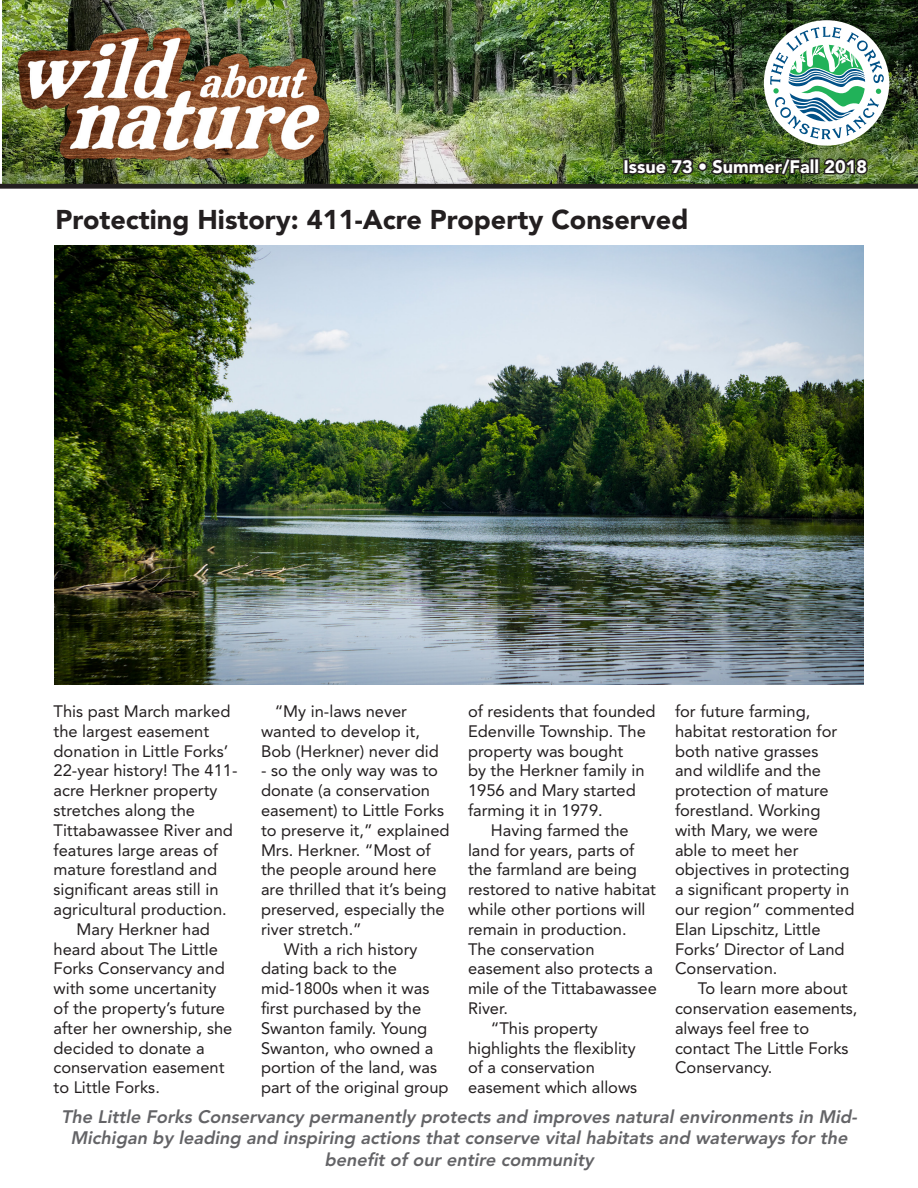
<style>
.page{position:relative;width:918px;height:1188px;background:#fff}
.page>*{position:absolute;margin:0;border:0;box-sizing:border-box;transform-origin:0 0}
.t1{font:900 27px "Avenir LT Std";color:#231f20}
.t2{font:italic 800 18px/21.6px "Avenir LT Std";color:#636366;text-align:center}
.t3{font:900 18px "Avenir LT Std";color:#fff}
.t4{font:16.5px/19.8px "Avenir LT Std";color:#231f20}
</style>
<div class="page">
<img style="left:2px;top:0;width:916px;height:184px">
<img style="left:54px;top:245px;width:810px;height:440px">
<img style="left:0;top:6px;width:353px;height:178px">
<div style="left:764px;top:20px;width:125px;height:126px;background:#fff;border-radius:50%"></div>
<svg style="left:770px;top:27px;width:114px;height:112px"></svg>
<hr style="left:0;top:184px;width:918px;height:4px;background:#231f20">
<div style="left:623px;top:159px;width:6px;height:15px;border:3px solid #231f20"></div>
<svg style="left:625px;top:157px;width:70px;height:20px"></svg>
<div style="left:698px;top:162px;width:9px;height:9px;border:3px solid #231f20;border-radius:50%"></div>
<svg style="left:709px;top:155px;width:103px;height:23px;background:#334123"></svg>
<div style="left:809px;top:158px;width:6px;height:16px;border:3px solid #231f20"></div>
<div style="left:814px;top:158px;width:6px;height:16px;border:3px solid #231f20"></div>
<svg style="left:820px;top:157px;width:49px;height:19px"></svg>
<p class="t3" style="left:623px;top:156px;width:245px">Issue 73 • Summer/Fall 2018</p>
<p class="t1" style="left:56px;top:204px;width:634px">Protecting History: 411-Acre Property Conserved</p>
<p class="t4" style="left:54px;top:701px;width:186px">This past March marked the largest easement donation in Little Forks’<br>22-year history! The 411- acre Herkner property stretches along the<br>Tittabawassee River and features large areas of mature forestland and significant areas still in agricultural production.</p>
<p class="t4" style="left:54px;top:919px;width:180px;text-indent:23px">Mary Herkner had heard about The Little<br>Forks Conservancy and with some uncertanity of the property’s future after her ownership, she decided to donate a conservation easement to Little Forks.</p>
<p class="t4" style="left:261px;top:701px;width:179px;text-indent:14px">“My in-laws never wanted to develop it,<br>Bob (Herkner) never did</p>
<p class="t4" style="left:261px;top:761px;width:190px">- so the only way was to donate (a conservation easement) to Little Forks to preserve it,” explained<br>Mrs. Herkner. “Most of the people around here are thrilled that it’s being preserved, especially the river stretch.”</p>
<p class="t4" style="left:261px;top:939px;width:189px;text-indent:23px">With a rich history dating back to the mid-1800s when it was first purchased by the<br>Swanton family. Young<br>Swanton, who owned a portion of the land, was part of the original group</p>
<p class="t4" style="left:468px;top:701px;width:189px">of residents that founded<br>Edenville Township. The property was bought<br>by the Herkner family in<br>1956 and Mary started farming it in 1979.</p>
<p class="t4" style="left:468px;top:820px;width:191px;text-indent:23px">Having farmed the land for years, parts of the farmland are being restored to native habitat while other portions will remain in production.<br>The conservation easement also protects a mile of the Tittabawassee<br>River.</p>
<p class="t4" style="left:468px;top:1018px;width:171px;text-indent:23px">“This property highlights the flexiblity of a conservation easement which allows</p>
<p class="t4" style="left:675px;top:701px;width:181px">for future farming, habitat restoration for both native grasses<br>and wildlife and the protection of mature forestland. Working with Mary, we were<br>able to meet her objectives in protecting a significant property in our region” commented<br>Elan Lipschitz, Little<br>Forks’ Director of Land<br>Conservation.</p>
<p class="t4" style="left:675px;top:979px;width:184px;text-indent:23px">To learn more about conservation easements, always feel free to contact The Little Forks<br>Conservancy.</p>
<p class="t2" style="left:61px;top:1106px;width:801px">The Little Forks Conservancy permanently protects and improves natural environments in Mid-<br>Michigan by leading and inspiring actions that conserve vital habitats and waterways for the benefit of our entire community</p>
</div>
